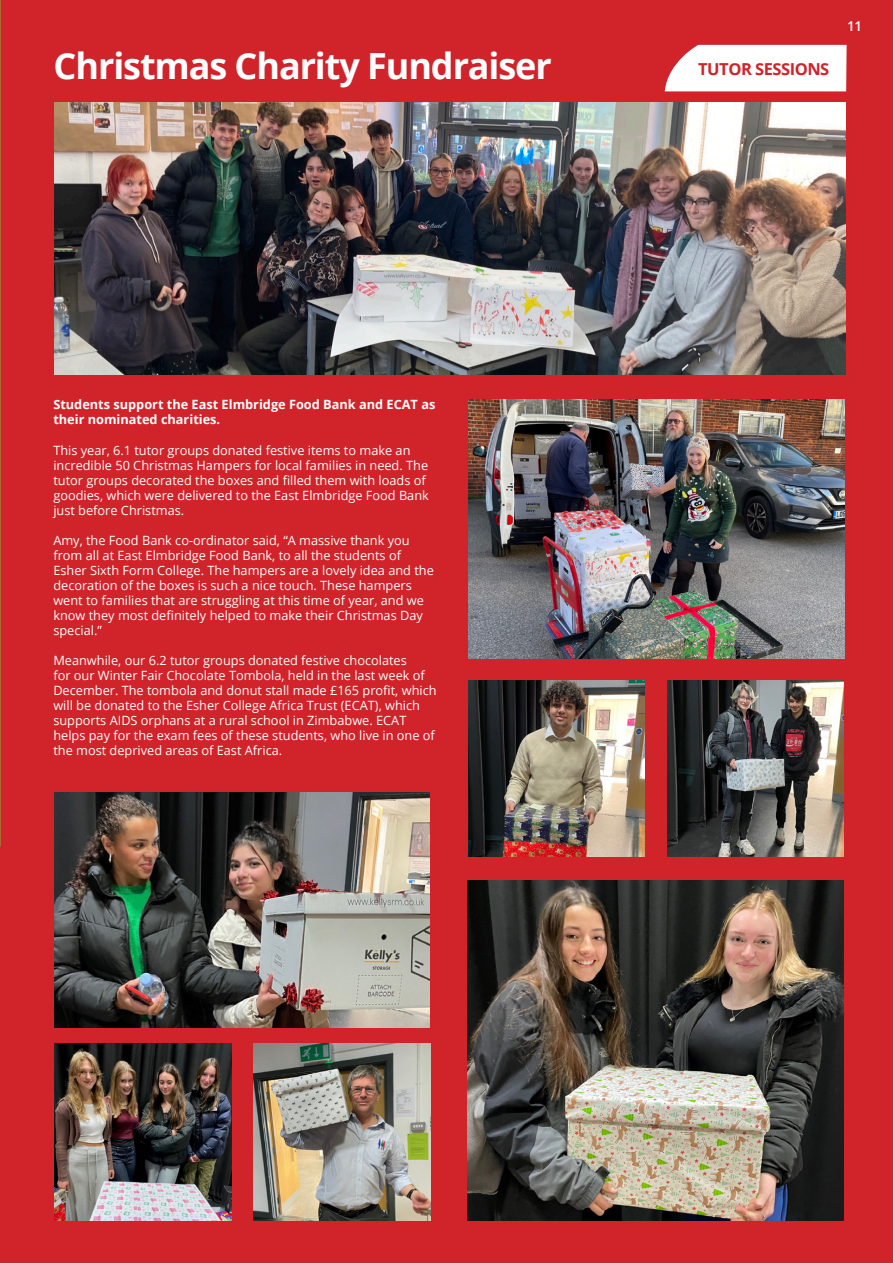
<style>
.page{position:relative;width:893px;height:1263px;background:#d1232a}
.page>*{position:absolute;margin:0;border:0;box-sizing:border-box;transform-origin:0 0}
.t1{font:700 36px "Open Sans";letter-spacing:-.03em;color:#fff}
.t2{font:700 16.5px "Open Sans";letter-spacing:-.03em;color:#d1232a}
.t3{font:600 13.5px "Open Sans";color:#fff}
.t4{font:12.75px/15px "Open Sans";color:#fff}
.t5{font:700 12.75px/15px "Open Sans";color:#fff}
</style>
<div class="page">
<div style="left:665px;top:45px;width:182px;height:46px;background:#fff"></div>
<img style="left:54px;top:102px;width:792px;height:272px">
<img style="left:469px;top:400px;width:376px;height:258px">
<img style="left:468px;top:680px;width:177px;height:177px">
<img style="left:667px;top:680px;width:177px;height:177px">
<img style="left:467px;top:880px;width:376px;height:340px">
<img style="left:55px;top:792px;width:374px;height:236px">
<img style="left:55px;top:1044px;width:176px;height:176px">
<img style="left:254px;top:1044px;width:176px;height:176px">
<img style="left:0;top:0;width:1px;height:374px">
<h1 class="t1" style="left:54px;top:40px;width:500px">Christmas Charity Fundraiser</h1>
<p class="t2" style="left:698px;top:57px;width:133px">TUTOR SESSIONS</p>
<p class="t3" style="left:847px;top:18px;width:17px">11</p>
<p class="t5" style="left:53px;top:397px;width:383px">Students support the East Elmbridge Food Bank and ECAT as their nominated charities.</p>
<p class="t4" style="left:53px;top:444px;width:377px">This year, 6.1 tutor groups donated festive items to make an incredible 50 Christmas Hampers for local families in need. The tutor groups decorated the boxes and filled them with loads of goodies, which were delivered to the East Elmbridge Food Bank just before Christmas.</p>
<p class="t4" style="left:53px;top:534px;width:382px">Amy, the Food Bank co-ordinator said, “A massive thank you from all at East Elmbridge Food Bank, to all the students of Esher Sixth Form College. The hampers are a lovely idea and the decoration of the boxes is such a nice touch. These hampers went to families that are struggling at this time of year, and we know they most definitely helped to make their Christmas Day special.”</p>
<p class="t4" style="left:53px;top:654px;width:385px">Meanwhile, our 6.2 tutor groups donated festive chocolates<br>for our Winter Fair Chocolate Tombola, held in the last week of December. The tombola and donut stall made £165 profit, which will be donated to the Esher College Africa Trust (ECAT), which supports AIDS orphans at a rural school in Zimbabwe. ECAT helps pay for the exam fees of these students, who live in one of the most deprived areas of East Africa.</p>
</div>
